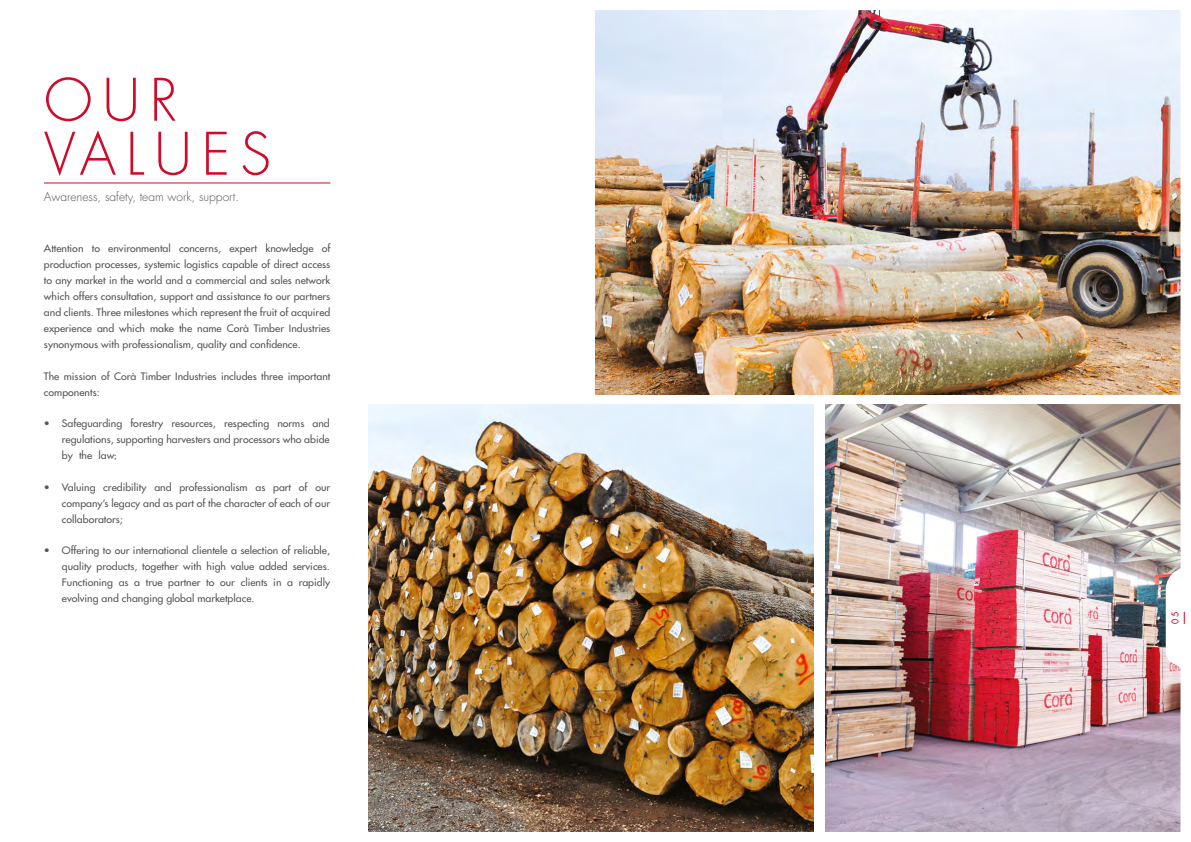
<style>
.page{position:relative;width:1191px;height:842px;background:#fff}
.page>*{position:absolute;margin:0;border:0;box-sizing:border-box;transform-origin:0 0}
.t1{font:300 57px/54px "Futura Std";letter-spacing:.17em;color:#cf0b2a}
.t2{font:300 12px "Futura Std";color:#565655}
.t3{font:500 10px/16px "Futura Std";color:#565655;text-align:justify;scale:1.05 1}
.t4{font:500 9px "Futura Std";color:#cf0b2a}
.s1{font-family:"Minion Pro";font-weight:400}
</style>
<div class="page">
<img style="left:44px;top:10px;width:1137px;height:822px">
<svg style="left:1165px;top:565px;width:20px;height:106px"></svg>
<img style="left:369px;top:405px;width:445px;height:426px">
<h1 class="t1" style="left:44px;top:75px;width:229px">OUR<br>VALUES</h1>
<p class="t2" style="left:44px;top:189px;width:197px">Awareness, safety, team work, support.</p>
<p class="t3" style="left:44px;top:240px;width:274px">Attention to environmental concerns, expert knowledge of production processes, systemic logistics capable of direct access to any market in the world and a commercial and sales network which offers consultation, support and assistance to our partners and clients. Three milestones which represent the fruit of acquired experience and which make the name Corà Timber Industries synonymous with professionalism, quality and confidence.</p>
<p class="t3" style="left:44px;top:368px;width:274px">The mission of Corà Timber Industries includes three important components:</p>
<p class="t3" style="left:62px;top:416px;width:257px;text-indent:-18px">• Safeguarding forestry resources, respecting norms and regulations, supporting harvesters and processors who abide by the law<span class="s1">;</span></p>
<p class="t3" style="left:62px;top:479px;width:257px;text-indent:-18px">• Valuing credibility and professionalism as part of our company’s legacy and as part of the character of each of our collaborators;</p>
<p class="t3" style="left:62px;top:543px;width:257px;text-indent:-18px">• Offering to our international clientele a selection of reliable, quality products, together with high value added services.<br>Functioning as a true partner to our clients in a rapidly evolving and changing global marketplace.</p>
<p class="t4" style="left:1169px;top:624px;width:14px;rotate:-90deg">05</p>
</div>
